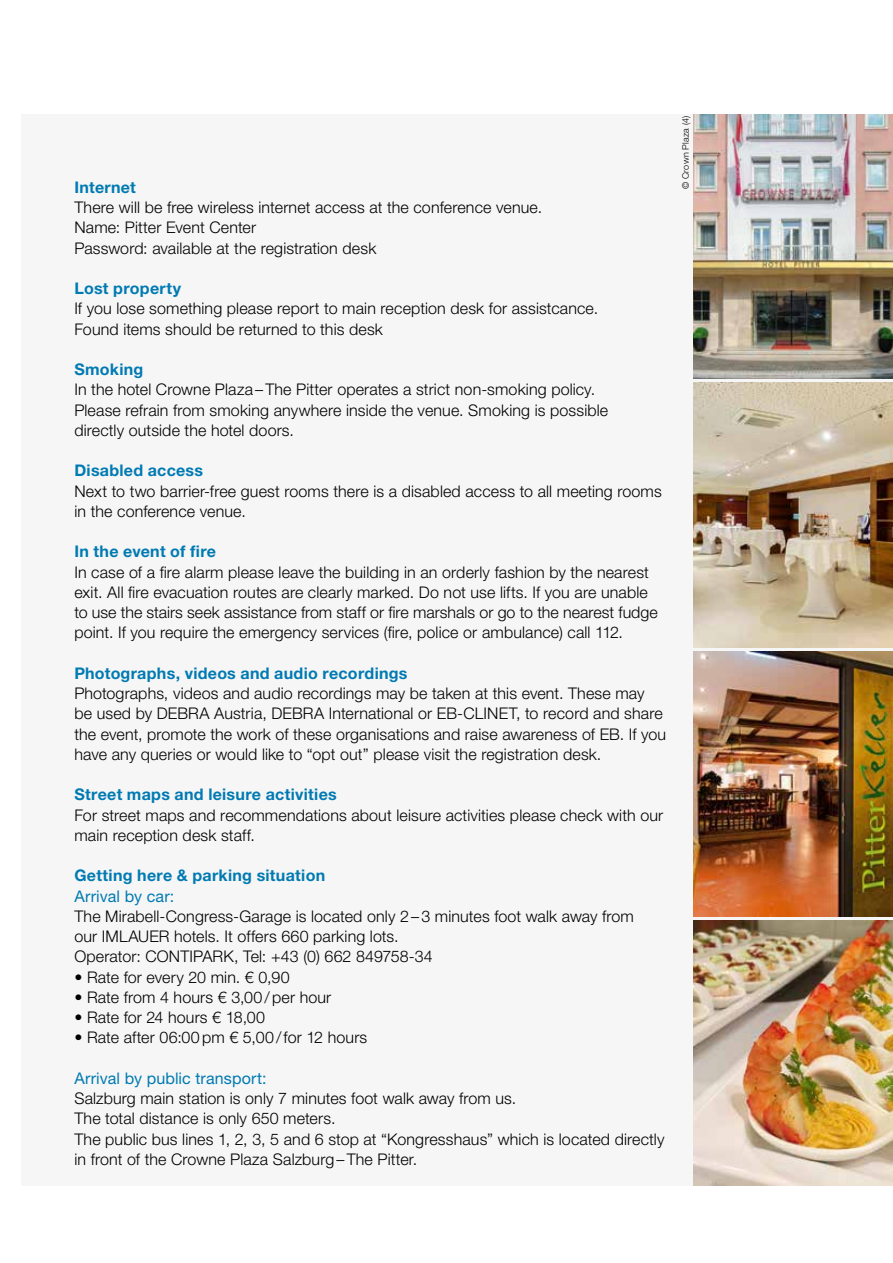
<style>
.page{position:relative;width:893px;height:1263px;background:#fff}
.page>*{position:absolute;margin:0;border:0;box-sizing:border-box;transform-origin:0 0}
.t1{font:300 16.05px/20.2px "Helvetica Neue LT Pro";letter-spacing:.01em;color:#000}
.t2{font:700 16.05px "Helvetica Neue LT Pro";letter-spacing:.015em;color:#007ab2}
.t3{font:16.05px "Helvetica Neue LT Pro";letter-spacing:.01em;color:#007ab2}
.t4{font:300 9px "Helvetica Neue LT Pro";letter-spacing:.03em;color:#000}
</style>
<div class="page">
<div style="left:21px;top:114px;width:872px;height:1071px;background:#f6f6f6"></div>
<img style="left:693px;top:114px;width:200px;height:265px">
<img style="left:693px;top:383px;width:200px;height:264px">
<img style="left:693px;top:652px;width:200px;height:264px">
<img style="left:693px;top:920px;width:200px;height:265px">
<p class="t2" style="left:74px;top:177px;width:63px">Internet</p>
<p class="t1" style="left:74px;top:197px;width:469px">There will be free wireless internet access at the conference venue.<br>Name: Pitter Event Center<br>Password: available at the registration desk</p>
<p class="t2" style="left:74px;top:278px;width:108px">Lost property</p>
<p class="t1" style="left:74px;top:298px;width:525px">If you lose something please report to main reception desk for assistcance.<br>Found items should be returned to this desk</p>
<p class="t2" style="left:74px;top:359px;width:71px">Smoking</p>
<p class="t1" style="left:74px;top:379px;width:535px">In the hotel Crowne Plaza –The Pitter operates a strict non-smoking policy.<br>Please refrain from smoking anywhere inside the venue. Smoking is possible directly outside the hotel doors.</p>
<p class="t2" style="left:74px;top:460px;width:130px">Disabled access</p>
<p class="t1" style="left:74px;top:480px;width:589px">Next to two barrier-free guest rooms there is a disabled access to all meeting rooms in the conference venue.</p>
<p class="t2" style="left:74px;top:541px;width:143px">In the event of fire</p>
<p class="t1" style="left:74px;top:561px;width:585px">In case of a fire alarm please leave the building in an orderly fashion by the nearest exit. All fire evacuation routes are clearly marked. Do not use lifts. If you are unable to use the stairs seek assistance from staff or fire marshals or go to the nearest fudge point. If you require the emergency services (fire, police or ambulance) call 112.</p>
<p class="t2" style="left:74px;top:663px;width:335px">Photographs, videos and audio recordings</p>
<p class="t1" style="left:74px;top:683px;width:593px">Photographs, videos and audio recordings may be taken at this event. These may be used by DEBRA Austria, DEBRA International or EB-CLINET, to record and share the event, promote the work of these organisations and raise awareness of EB. If you have any queries or would like to “opt out” please visit the registration desk.</p>
<p class="t2" style="left:74px;top:784px;width:264px">Street maps and leisure activities</p>
<p class="t1" style="left:74px;top:804px;width:590px">For street maps and recommendations about leisure activities please check with our main reception desk staff.</p>
<p class="t2" style="left:74px;top:865px;width:252px">Getting here &amp; parking situation</p>
<p class="t3" style="left:74px;top:886px;width:101px">Arrival by car:</p>
<p class="t1" style="left:74px;top:906px;width:561px">The Mirabell-Congress-Garage is located only 2–3 minutes foot walk away from our IMLAUER hotels. It offers 660 parking lots.<br>Operator: CONTIPARK, Tel: +43 (0) 662 849758-34</p>
<p class="t1" style="left:74px;top:966px;width:217px">• Rate for every 20 min. € 0,90</p>
<p class="t1" style="left:74px;top:987px;width:258px">• Rate from 4 hours € 3,00/per hour</p>
<p class="t1" style="left:74px;top:1007px;width:192px">• Rate for 24 hours € 18,00</p>
<p class="t1" style="left:74px;top:1027px;width:294px">• Rate after 06:00pm € 5,00/for 12 hours</p>
<p class="t3" style="left:74px;top:1068px;width:194px">Arrival by public transport:</p>
<p class="t1" style="left:74px;top:1088px;width:592px">Salzburg main station is only 7 minutes foot walk away from us.<br>The total distance is only 650 meters.<br>The public bus lines 1, 2, 3, 5 and 6 stop at “Kongresshaus” which is located directly in front of the Crowne Plaza Salzburg–The Pitter.</p>
<p class="t4" style="left:680px;top:189px;width:74px;rotate:-90deg">© Crown Plaza (4)</p>
</div>
